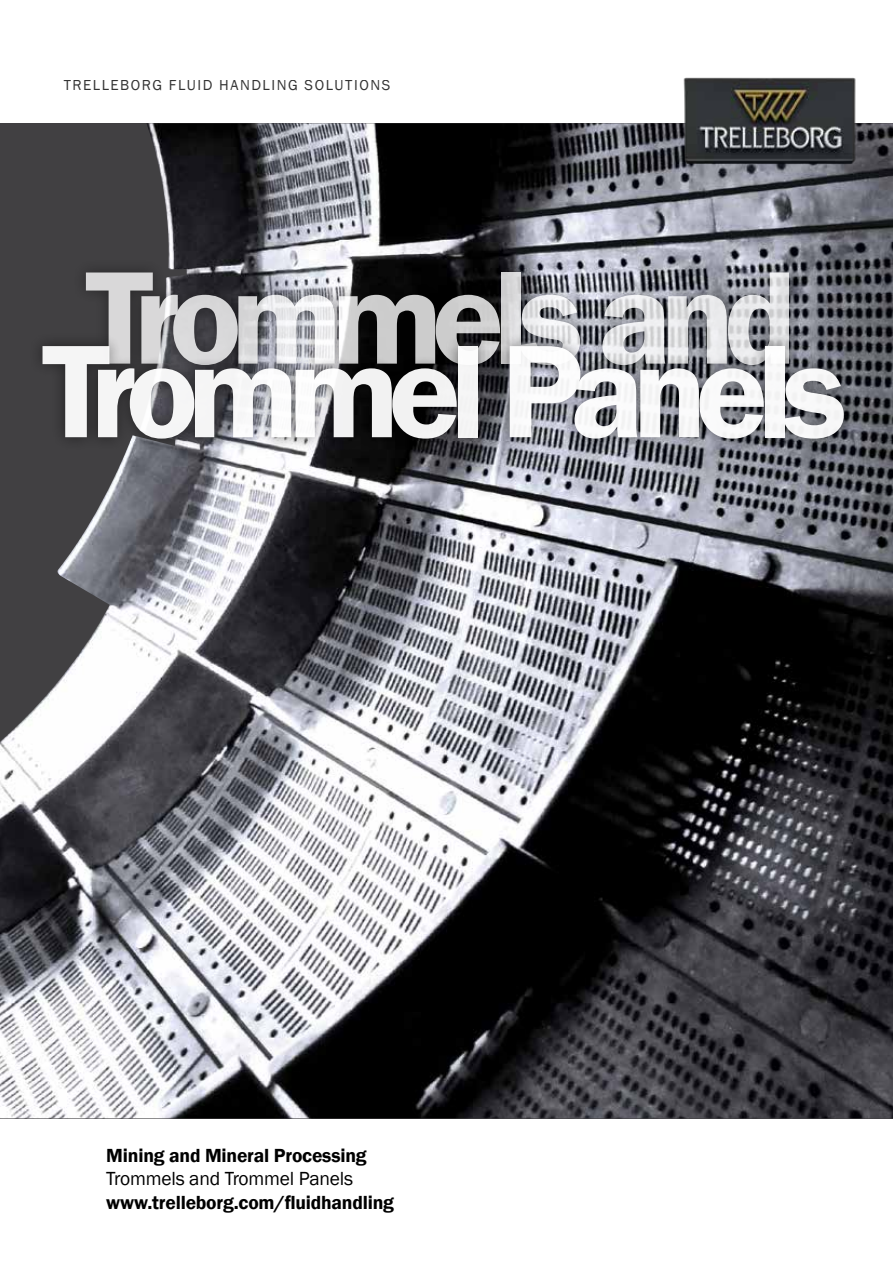
<style>
.page{position:relative;width:893px;height:1263px;background:#fff}
.page>*{position:absolute;margin:0;border:0;box-sizing:border-box;transform-origin:0 0}
.t1{font:600 136.65px "Franklin Gothic";letter-spacing:-.085em;color:#fff}
.t2{font:600 19.5px "Franklin Gothic";letter-spacing:-.01em;color:#000}
.t3{font:19.5px "Franklin Gothic";letter-spacing:-.01em;color:#000}
.t4{font:15px "Franklin Gothic";letter-spacing:.1em;color:#000}
</style>
<div class="page">
<img style="left:0;top:123px;width:893px;height:995px">
<img style="left:679px;top:77px;width:180px;height:96px">
<div style="left:72px;top:258px;width:731px;height:121px;background:#000;opacity:.5"></div>
<div style="left:29px;top:332px;width:828px;height:121px;background:#000;opacity:.5"></div>
<p class="t4" style="left:64px;top:76px;width:328px">TRELLEBORG FLUID HANDLING SOLUTIONS</p>
<h1 class="t1" style="left:86px;top:234px;width:713px">Trommels and</h1>
<h1 class="t1" style="left:43px;top:307px;width:806px">Trommel Panels</h1>
<p class="t2" style="left:106px;top:1143px;width:262px">Mining and Mineral Processing</p>
<p class="t3" style="left:106px;top:1166px;width:248px">Trommels and Trommel Panels</p>
<p class="t2" style="left:106px;top:1190px;width:289px">www.trelleborg.com/fluidhandling</p>
</div>
